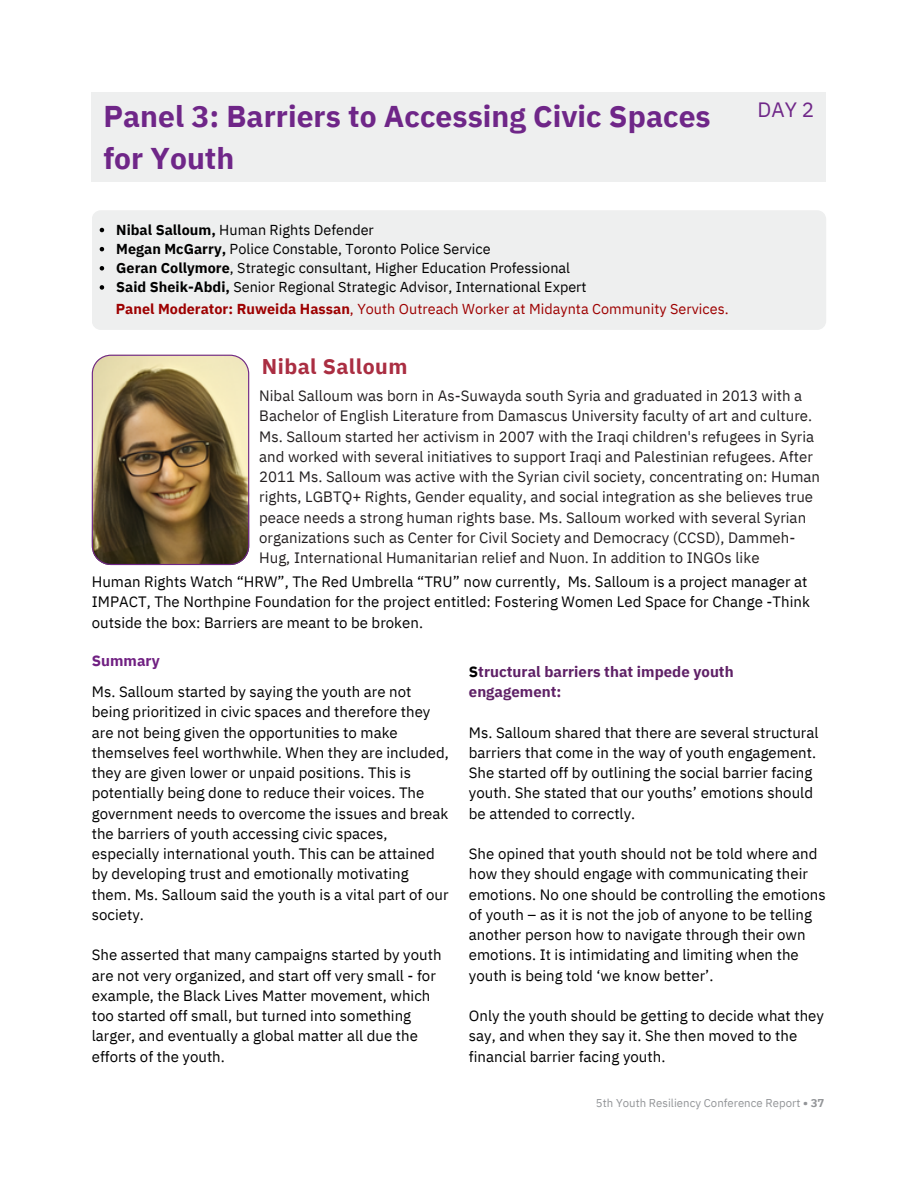
<style>
.page{position:relative;width:918px;height:1188px;background:#fff}
.page>*{position:absolute;margin:0;border:0;box-sizing:border-box;transform-origin:0 0}
.t1{font:700 30px/42px "IBM Plex Sans";color:#6f2688}
.t2{font:700 21.3px "IBM Plex Sans";letter-spacing:.02em;color:#aa2e42}
.t3{font:20.7px "IBM Plex Sans";color:#6f2688}
.t4{font:15px/20.2px "IBM Plex Sans";color:#000}
.t5{font:15px/20.2px "IBM Plex Sans";color:#231f20}
.t6{font:700 15px/20.2px "IBM Plex Sans";color:#5f2167}
.t7{font:700 15px "IBM Plex Sans";color:#702082}
.t8{font:14.4px "IBM Plex Sans";color:#000}
.t9{font:14.4px "IBM Plex Sans";color:#9d0000}
.t10{font:11.4px "IBM Plex Sans";color:#939598}
.s1{font-weight:700}
.s2{color:#000}
</style>
<div class="page">
<div style="left:92px;top:92px;width:734px;height:90px;background:#eeefef"></div>
<div style="left:92px;top:210px;width:734px;height:120px;background:#eeefef;border-radius:9px"></div>
<img style="left:92px;top:355px;width:157px;height:210px">
<svg style="left:100px;top:228px;width:4px;height:4px"></svg>
<svg style="left:100px;top:247px;width:4px;height:4px"></svg>
<svg style="left:100px;top:266px;width:4px;height:5px"></svg>
<svg style="left:100px;top:285px;width:4px;height:5px"></svg>
<h2 class="t1" style="left:103px;top:95px;width:609px">Panel 3: Barriers to Accessing Civic Spaces for Youth</h2>
<p class="t3" style="left:757px;top:96px;width:58px">DAY 2</p>
<p class="t8" style="left:116px;top:220px;width:259px"><span class="s1">Nibal Salloum,</span> Human Rights Defender</p>
<p class="t8" style="left:116px;top:239px;width:376px"><span class="s1">Megan McGarry,</span> Police Constable, Toronto Police Service</p>
<p class="t8" style="left:116px;top:258px;width:455px"><span class="s1">Geran Collymore</span>, Strategic consultant, Higher Education Professional</p>
<h5 class="t8" style="left:116px;top:277px;width:472px"><span class="s1">Said Sheik-Abdi,</span> Senior Regional Strategic Advisor, International Expert</h5>
<p class="t9" style="left:116px;top:300px;width:614px"><span class="s1">Panel Moderator: Ruweida Hassan</span>, Youth Outreach Worker at Midaynta Community Services.</p>
<h5 class="t2" style="left:262px;top:352px;width:147px">Nibal Salloum</h5>
<h3 class="t5" style="left:259px;top:385px;width:562px">Nibal Salloum was born in As-Suwayda south Syria and graduated in 2013 with a Bachelor of English Literature from Damascus University faculty of art and culture.<br>Ms. Salloum started her activism in 2007 with the Iraqi children's refugees in Syria and worked with several initiatives to support Iraqi and Palestinian refugees. After 2011 Ms. Salloum was active with the Syrian civil society, concentrating on: Human rights, LGBTQ+ Rights, Gender equality, and social integration as she believes true peace needs a strong human rights base. Ms. Salloum worked with several Syrian organizations such as Center for Civil Society and Democracy (CCSD), Dammeh-Hug, International Humanitarian relief and Nuon. In addition to INGOs like</h3>
<h5 class="t4" style="left:92px;top:571px;width:720px">Human Rights Watch “HRW”, The Red Umbrella “TRU” now currently, Ms. Salloum is a project manager at<br>IMPACT, The Northpine Foundation for the project entitled: Fostering Women Led Space for Change -Think outside the box: Barriers are meant to be broken.</h5>
<h5 class="t7" style="left:92px;top:651px;width:69px">Summary</h5>
<h4 class="t4" style="left:92px;top:681px;width:359px">Ms. Salloum started by saying the youth are not being prioritized in civic spaces and therefore they are not being given the opportunities to make themselves feel worthwhile. When they are included, they are given lower or unpaid positions. This is potentially being done to reduce their voices. The government needs to overcome the issues and break the barriers of youth accessing civic spaces, especially international youth. This can be attained by developing trust and emotionally motivating them. Ms. Salloum said the youth is a vital part of our society.</h4>
<h5 class="t4" style="left:92px;top:945px;width:351px">She asserted that many campaigns started by youth are not very organized, and start off very small - for example, the Black Lives Matter movement, which too started off small, but turned into something larger, and eventually a global matter all due the efforts of the youth.</h5>
<h4 class="t6" style="left:469px;top:661px;width:266px"><span class="s2">S</span>tructural barriers that impede youth engagement:</h4>
<h5 class="t4" style="left:469px;top:722px;width:351px">Ms. Salloum shared that there are several structural barriers that come in the way of youth engagement.<br>She started off by outlining the social barrier facing youth. She stated that our youths’ emotions should be attended to correctly.</h5>
<h5 class="t4" style="left:469px;top:843px;width:358px">She opined that youth should not be told where and how they should engage with communicating their emotions. No one should be controlling the emotions of youth – as it is not the job of anyone to be telling another person how to navigate through their own emotions. It is intimidating and limiting when the youth is being told ‘we know better’.</h5>
<h5 class="t4" style="left:469px;top:1005px;width:357px">Only the youth should be getting to decide what they say, and when they say it. She then moved to the financial barrier facing youth.</h5>
<p class="t10" style="left:596px;top:1095px;width:230px">5th Youth Resiliency Conference Report <span class="s1">• 37</span></p>
</div>
